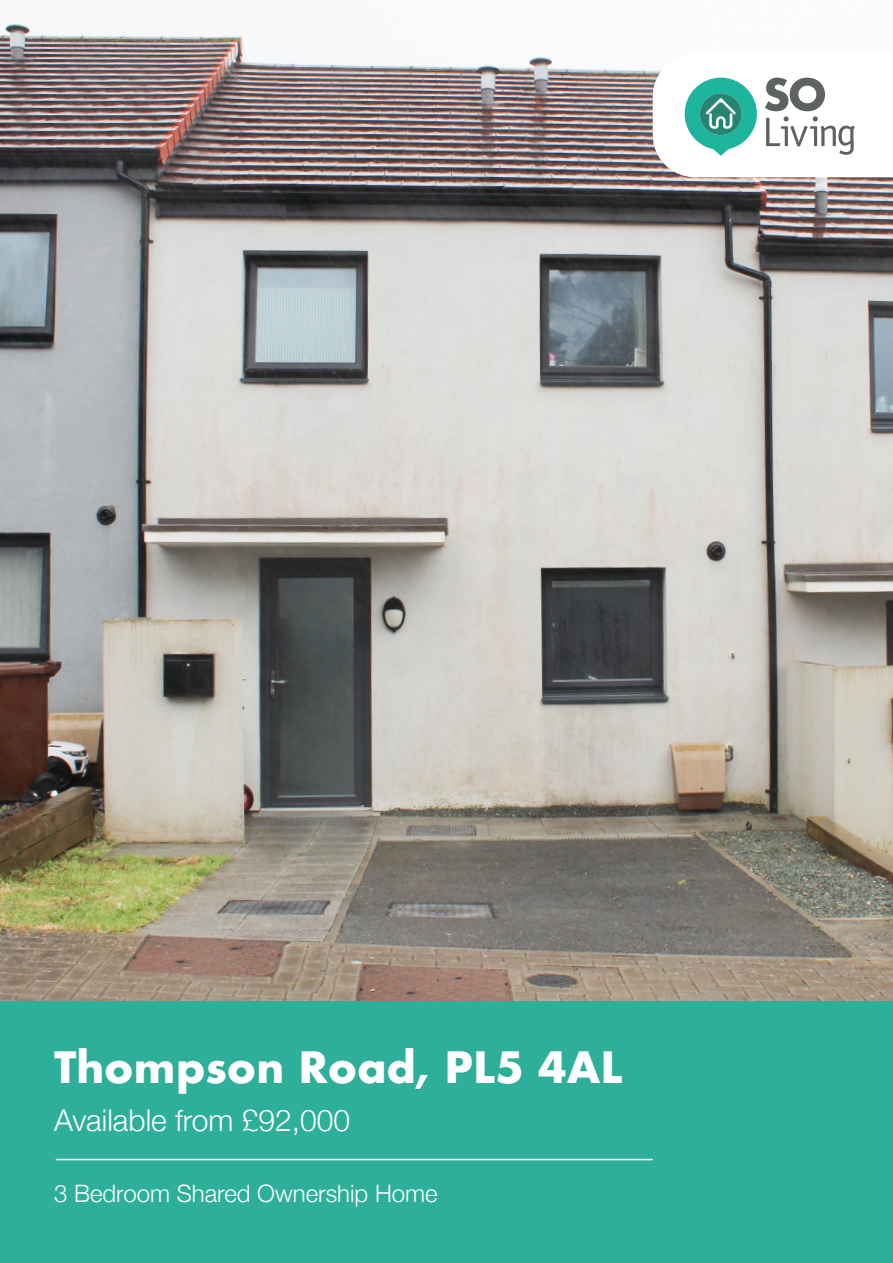
<style>
.page{position:relative;width:893px;height:1263px;background:#fff}
.page>*{position:absolute;margin:0;border:0;box-sizing:border-box;transform-origin:0 0}
.t1{font:700 42px "Futura";color:#fff}
.t2{font:300 30px "Helvetica Neue";color:#fff}
.t3{font:300 24px "Helvetica Neue";color:#fff}
</style>
<div class="page">
<img style="left:0;top:23px;width:893px;height:978px">
<div style="left:0;top:1001px;width:893px;height:262px;background:#2eaf9a"></div>
<svg style="left:653px;top:54px;width:240px;height:123px"></svg>
<hr style="left:56px;top:1159px;width:597px;height:1px;background:#fff">
<p class="t1" style="left:54px;top:1037px;width:570px">Thompson Road, PL5 4AL</p>
<p class="t2" style="left:54px;top:1096px;width:298px">Available from £92,000</p>
<p class="t3" style="left:54px;top:1174px;width:385px">3 Bedroom Shared Ownership Home</p>
</div>
